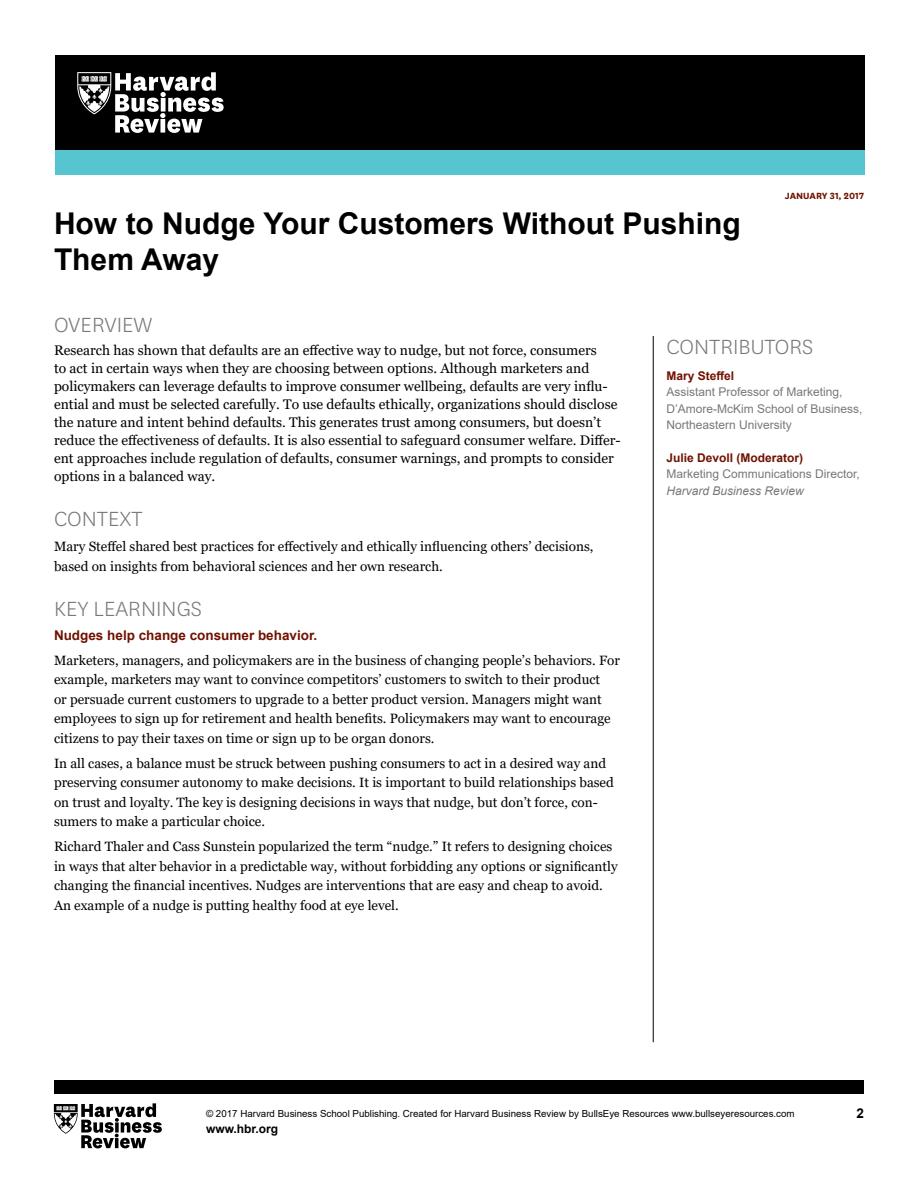
<style>
.page{position:relative;width:918px;height:1188px;background:#fff}
.page>*{position:absolute;margin:0;border:0;box-sizing:border-box;transform-origin:0 0}
.t1{font:700 30px/36px "Arial";color:#000}
.t2{font:300 24px "National HBR";color:#77787b}
.t3{font:13.8px/18px "Georgia";color:#000}
.t4{font:13.5px/19.5px "Georgia";color:#000}
.t5{font:700 13.5px "Arial";color:#6f1200}
.t6{font:700 13.5px "Arial";color:#000}
.t7{font:12px/16.5px "Arial";color:#77787b}
.t8{font:700 12px "Arial";color:#6f1200}
.t9{font:italic 12px "Arial";color:#77787b}
.t10{font:700 12px "Arial";color:#000}
.t11{font:700 10.5px "National HBR";color:#6f1200}
.t12{font:9.75px "Arial";color:#000}
</style>
<div class="page">
<div style="left:55px;top:55px;width:810px;height:95px;background:#000"></div>
<div style="left:55px;top:150px;width:810px;height:25px;background:#56c5d0"></div>
<svg style="left:77px;top:72px;width:147px;height:61px"></svg>
<div style="left:54px;top:1080px;width:810px;height:14px;background:#000"></div>
<svg style="left:53px;top:1103px;width:109px;height:45px"></svg>
<hr style="left:653px;top:336px;width:1px;height:706px;background:#000">
<h1 class="t1" style="left:54px;top:205px;width:688px">How to Nudge Your Customers Without Pushing<br>Them Away</h1>
<p class="t11" style="left:785px;top:188px;width:81px">January 31, 2017</p>
<h2 class="t2" style="left:54px;top:310px;width:100px">OVERVIEW</h2>
<p class="t3" style="left:54px;top:342px;width:568px">Research has shown that defaults are an effective way to nudge, but not force, consumers<br>to act in certain ways when they are choosing between options. Although marketers and policymakers can leverage defaults to improve consumer wellbeing, defaults are very influ&shy;ential and must be selected carefully. To use defaults ethically, organizations should disclose the nature and intent behind defaults. This generates trust among consumers, but doesn’t reduce the effectiveness of defaults. It is also essential to safeguard consumer welfare. Differ&shy;ent approaches include regulation of defaults, consumer warnings, and prompts to consider options in a balanced way.</p>
<h2 class="t2" style="left:54px;top:504px;width:90px">CONTEXT</h2>
<p class="t4" style="left:54px;top:537px;width:541px">Mary Steffel shared best practices for effectively and ethically influencing others’ decisions, based on insights from behavioral sciences and her own research.</p>
<h2 class="t2" style="left:54px;top:594px;width:150px">KEY LEARNINGS</h2>
<p class="t5" style="left:54px;top:626px;width:265px">Nudges help change consumer behavior.</p>
<p class="t4" style="left:54px;top:651px;width:567px">Marketers, managers, and policymakers are in the business of changing people’s behaviors. For example, marketers may want to convince competitors’ customers to switch to their product<br>or persuade current customers to upgrade to a better product version. Managers might want employees to sign up for retirement and health benefits. Policymakers may want to encourage citizens to pay their taxes on time or sign up to be organ donors.</p>
<p class="t4" style="left:54px;top:754px;width:561px">In all cases, a balance must be struck between pushing consumers to act in a desired way and preserving consumer autonomy to make decisions. It is important to build relationships based on trust and loyalty. The key is designing decisions in ways that nudge, but don’t force, con&shy;sumers to make a particular choice.</p>
<p class="t4" style="left:54px;top:837px;width:565px">Richard Thaler and Cass Sunstein popularized the term “nudge.” It refers to designing choices in ways that alter behavior in a predictable way, without forbidding any options or significantly changing the financial incentives. Nudges are interventions that are easy and cheap to avoid.<br>An example of a nudge is putting healthy food at eye level.</p>
<h2 class="t2" style="left:666px;top:332px;width:13px">CONTRI</h2>
<h2 class="t2" style="left:739px;top:332px;width:39px">BUTORS</h2>
<p class="t8" style="left:666px;top:367px;width:69px">Mary Steffel</p>
<p class="t7" style="left:666px;top:384px;width:198px">Assistant Professor of Marketing,<br>D’Amore-McKim School of Business,<br>Northeastern University</p>
<p class="t8" style="left:666px;top:449px;width:138px">Julie Devoll (Moderator)</p>
<p class="t7" style="left:666px;top:466px;width:195px">Marketing Communications Director,</p>
<p class="t9" style="left:666px;top:483px;width:139px">Harvard Business Review</p>
<p class="t12" style="left:206px;top:1107px;width:590px">© 2017 Harvard Business School Publishing. Created for Harvard Business Review by BullsEye Resources www.bullseyeresources.com</p>
<p class="t10" style="left:206px;top:1121px;width:74px">www.hbr.org</p>
<p class="t6" style="left:856px;top:1104px;width:9px">2</p>
</div>
